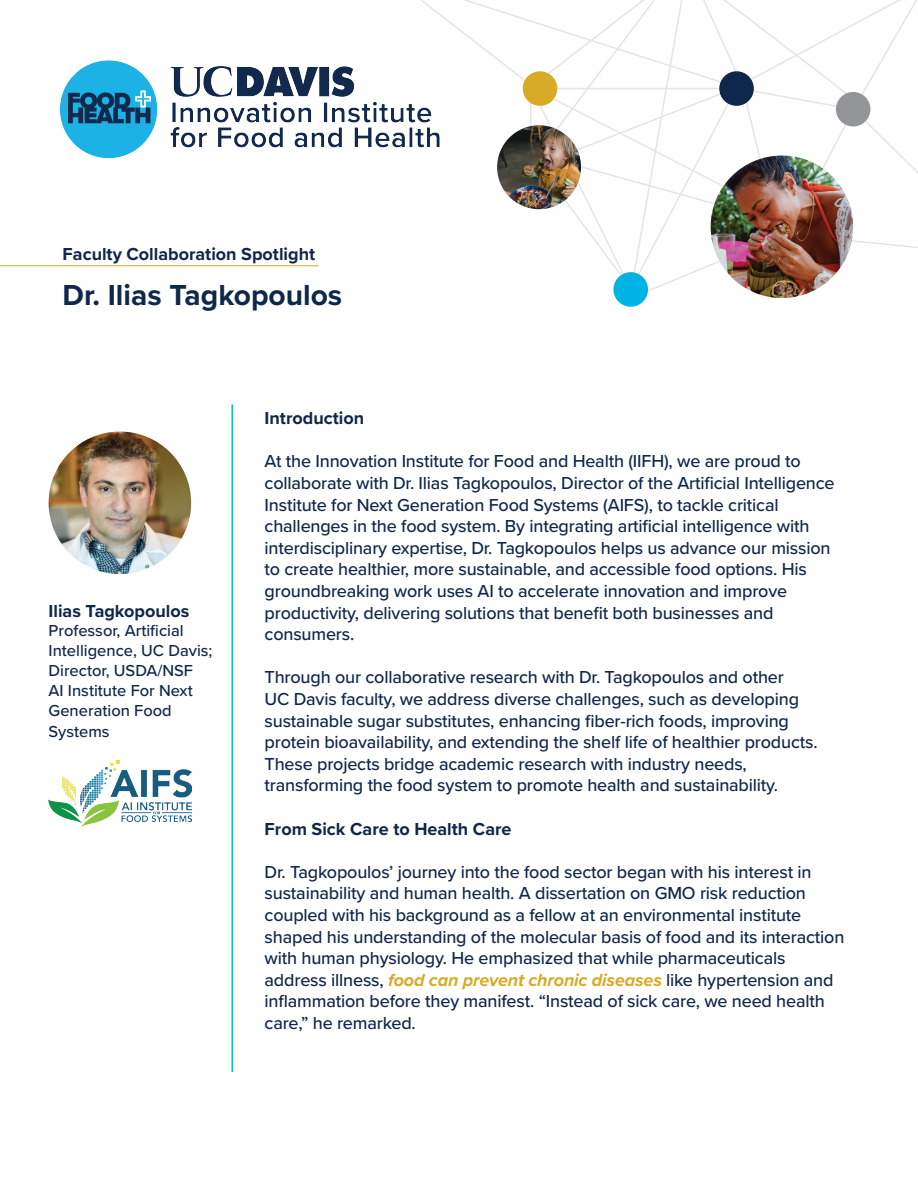
<style>
.page{position:relative;width:918px;height:1188px;background:#fff}
.page>*{position:absolute;margin:0;border:0;box-sizing:border-box;transform-origin:0 0}
.t1{font:700 30px "Proxima Nova";color:#0f274a}
.t2{font:500 18px/21.6px "Proxima Nova";letter-spacing:-.01em;color:#0f274a}
.t3{font:700 18px "Proxima Nova";color:#0f274a}
.t4{font:500 16.5px/19.8px "Proxima Nova";color:#0f274a}
.s1{font-weight:700;font-style:italic;color:#d8ab27}
</style>
<div class="page">
<img style="left:60px;top:60px;width:335px;height:99px">
<svg style="left:395px;top:0;width:523px;height:299px"></svg>
<div style="left:523px;top:71px;width:34px;height:35px;background:#d8ab27;border-radius:50%"></div>
<img style="left:711px;top:156px;width:142px;height:142px;border-radius:71px">
<img style="left:49px;top:432px;width:142px;height:142px;border-radius:71px">
<img style="left:497px;top:125px;width:84px;height:84px;border-radius:42px">
<div style="left:719px;top:71px;width:35px;height:35px;background:#0f274a;border-radius:50%"></div>
<div style="left:613px;top:272px;width:35px;height:35px;background:#00b3e4;border-radius:50%"></div>
<div style="left:836px;top:92px;width:34px;height:34px;background:#939598;border-radius:50%"></div>
<hr style="left:0;top:265px;width:319px;height:1px;background:#d8ab27">
<hr style="left:231px;top:405px;width:2px;height:667px;background:#00b3e4">
<img style="left:49px;top:761px;width:142px;height:65px">
<p class="t3" style="left:63px;top:240px;width:254px">Faculty Collaboration Spotlight</p>
<h1 class="t1" style="left:63px;top:272px;width:281px">Dr. Ilias Tagkopoulos</h1>
<p class="t3" style="left:49px;top:597px;width:142px">Ilias Tagkopoulos</p>
<p class="t4" style="left:49px;top:620px;width:165px">Professor, Artificial<br>Intelligence, UC Davis;<br>Director, USDA/NSF<br>AI Institute For Next<br>Generation Food</p>
<p class="t4" style="left:49px;top:721px;width:63px">Systems</p>
<p class="t3" style="left:265px;top:405px;width:101px">Introduction</p>
<p class="t2" style="left:265px;top:450px;width:572px">At the Innovation Institute for Food and Health (IIFH), we are proud to collaborate with Dr. Ilias Tagkopoulos, Director of the Artificial Intelligence Institute for Next Generation Food Systems (AIFS), to tackle critical challenges in the food system. By integrating artificial intelligence with interdisciplinary expertise, Dr. Tagkopoulos helps us advance our mission to create healthier, more sustainable, and accessible food options. His groundbreaking work uses AI to accelerate innovation and improve productivity, delivering solutions that benefit both businesses and consumers.</p>
<p class="t2" style="left:265px;top:666px;width:555px">Through our collaborative research with Dr. Tagkopoulos and other<br>UC Davis faculty, we address diverse challenges, such as developing sustainable sugar substitutes, enhancing fiber-rich foods, improving protein bioavailability, and extending the shelf life of healthier products.<br>These projects bridge academic research with industry needs, transforming the food system to promote health and sustainability.</p>
<p class="t3" style="left:265px;top:815px;width:248px">From Sick Care to Health Care</p>
<p class="t2" style="left:265px;top:860px;width:581px">Dr. Tagkopoulos’ journey into the food sector began with his interest in sustainability and human health. A dissertation on GMO risk reduction coupled with his background as a fellow at an environmental institute shaped his understanding of the molecular basis of food and its interaction with human physiology. He emphasized that while pharmaceuticals address illness, <span class="s1">food can prevent chronic diseases</span> like hypertension and inflammation before they manifest. “Instead of sick care, we need health care,” he remarked.</p>
</div>
